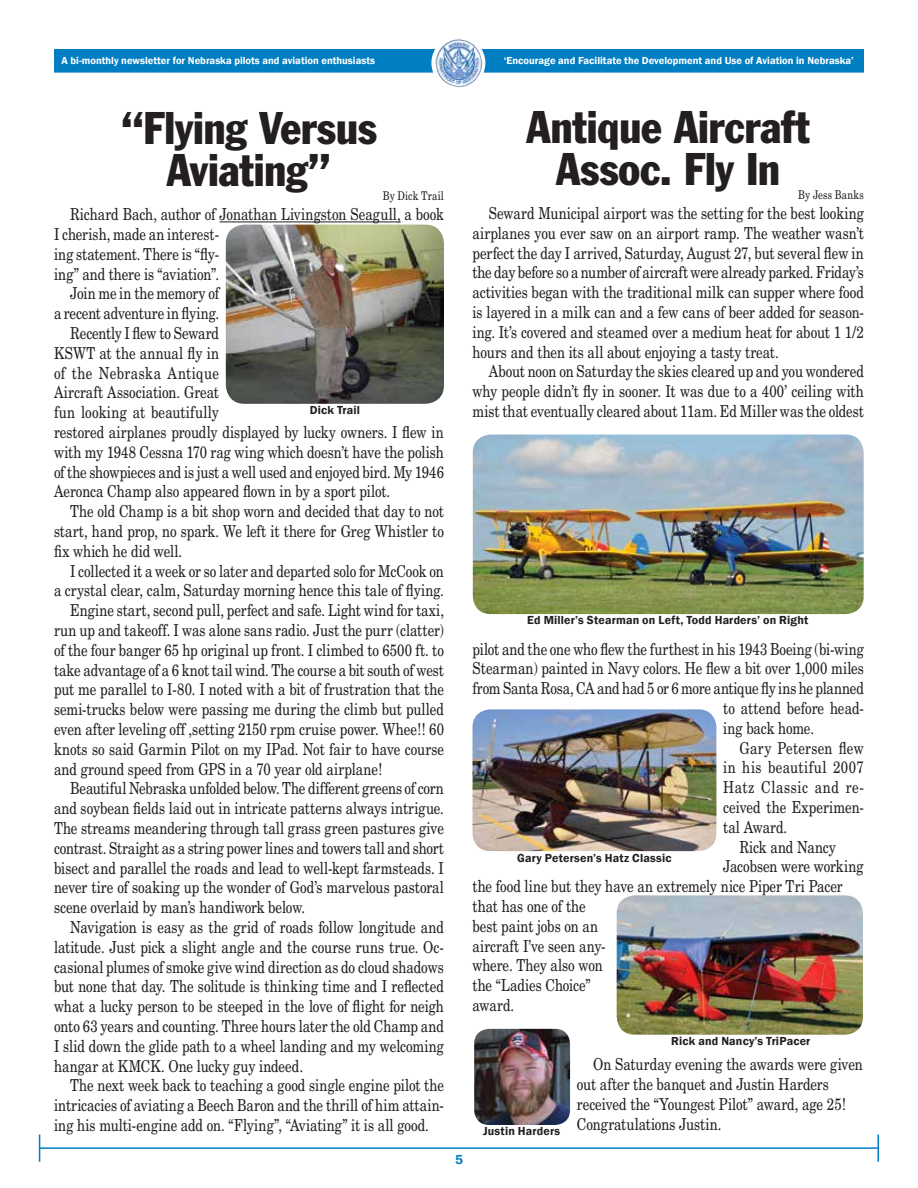
<style>
.page{position:relative;width:918px;height:1188px;background:#fff}
.page>*{position:absolute;margin:0;border:0;box-sizing:border-box;transform-origin:0 0}
.t1{font:condensed 45px/42px "Franklin Gothic";letter-spacing:-.005em;color:#231f20;text-align:center}
.t2{font:16.5px/19.8px "New Century Schlbk";color:#231f20;text-align:justify;scale:.8 1}
.t3{font:16.5px "New Century Schlbk";letter-spacing:.02em;color:#231f20;scale:.8 1}
.t4{font:16.5px "New Century Schlbk";letter-spacing:.03em;color:#231f20;scale:.8 1}
.t5{font:16.5px "New Century Schlbk";letter-spacing:.04em;color:#231f20;scale:.8 1}
.t6{font:16.5px "New Century Schlbk";letter-spacing:.045em;color:#231f20;scale:.8 1}
.t7{font:600 13.5px "Franklin Gothic";color:#007ec4}
.t8{font:600 12px "Franklin Gothic";letter-spacing:.015em;color:#231f20}
.t9{font:12px "New Century Schlbk";letter-spacing:.015em;color:#231f20;scale:.8 1}
.t10{font:600 10.5px "Franklin Gothic";color:#fff}
</style>
<div class="page">
<hr style="left:40px;top:1147px;width:838px;height:2px;background:#007ec4">
<svg style="left:39px;top:1134px;width:1px;height:28px"></svg>
<hr style="left:877px;top:1134px;width:2px;height:28px;background:#007ec4">
<div style="left:54px;top:49px;width:810px;height:24px;background:#007ec4;border:2px solid #007ec4"></div>
<svg style="left:432px;top:37px;width:53px;height:52px"></svg>
<div style="left:431px;top:36px;width:54px;height:54px;border:2px solid #fff;border-radius:50%"></div>
<img style="left:436px;top:39px;width:45px;height:48px">
<hr style="left:220px;top:222px;width:181px;height:1px;background:#231f20">
<img style="left:226px;top:225px;width:218px;height:179px">
<img style="left:473px;top:435px;width:391px;height:179px">
<img style="left:472px;top:709px;width:244px;height:142px">
<img style="left:617px;top:895px;width:246px;height:140px">
<img style="left:474px;top:1029px;width:96px;height:96px">
<p class="t10" style="left:62px;top:54px;width:315px">A bi-monthly newsletter for Nebraska pilots and aviation enthusiasts</p>
<p class="t10" style="left:504px;top:54px;width:352px">‘Encourage and Facilitate the Development and Use of Aviation in Nebraska’</p>
<h1 class="t1" style="left:121px;top:106px;width:257px">“Flying Versus<br>Aviating”</h1>
<p class="t9" style="left:383px;top:189px;width:78px">By Dick Trail</p>
<p class="t2" style="left:70px;top:204px;width:469px">Richard Bach, author of Jonathan Livingston Seagull, a book</p>
<p class="t2" style="left:54px;top:224px;width:208px">I cherish, made an interest-</p>
<p class="t2" style="left:54px;top:244px;width:208px">ing statement. There is “fly-</p>
<p class="t2" style="left:54px;top:264px;width:208px">ing” and there is “aviation”.</p>
<p class="t2" style="left:70px;top:284px;width:188px">Join me in the memory of</p>
<p class="t2" style="left:54px;top:303px;width:208px">a recent adventure in flying.</p>
<p class="t2" style="left:70px;top:323px;width:188px">Recently I flew to Seward</p>
<p class="t2" style="left:54px;top:343px;width:208px">KSWT at the annual fly in</p>
<p class="t4" style="left:54px;top:363px;width:208px">of the Nebraska Antique</p>
<p class="t2" style="left:54px;top:383px;width:208px">Aircraft Association. Great</p>
<p class="t3" style="left:54px;top:402px;width:208px">fun looking at beautifully</p>
<p class="t2" style="left:54px;top:422px;width:489px">restored airplanes proudly displayed by lucky owners. I flew in</p>
<p class="t2" style="left:54px;top:442px;width:489px">with my 1948 Cessna 170 rag wing which doesn’t have the polish</p>
<p class="t2" style="left:54px;top:462px;width:489px">of the showpieces and is just a well used and enjoyed bird. My 1946</p>
<p class="t2" style="left:54px;top:482px;width:422px">Aeronca Champ also appeared flown in by a sport pilot.</p>
<p class="t2" style="left:70px;top:501px;width:469px">The old Champ is a bit shop worn and decided that day to not</p>
<p class="t2" style="left:54px;top:521px;width:489px">start, hand prop, no spark. We left it there for Greg Whistler to</p>
<p class="t2" style="left:54px;top:541px;width:162px">fix which he did well.</p>
<p class="t2" style="left:70px;top:561px;width:469px">I collected it a week or so later and departed solo for McCook on</p>
<p class="t2" style="left:54px;top:581px;width:489px">a crystal clear, calm, Saturday morning hence this tale of flying.</p>
<p class="t2" style="left:70px;top:600px;width:469px">Engine start, second pull, perfect and safe. Light wind for taxi,</p>
<p class="t2" style="left:54px;top:620px;width:489px">run up and takeoff. I was alone sans radio. Just the purr (clatter)</p>
<p class="t2" style="left:54px;top:640px;width:489px">of the four banger 65 hp original up front. I climbed to 6500 ft. to</p>
<p class="t2" style="left:54px;top:660px;width:489px">take advantage of a 6 knot tail wind. The course a bit south of west</p>
<p class="t2" style="left:54px;top:680px;width:489px">put me parallel to I-80. I noted with a bit of frustration that the</p>
<p class="t2" style="left:54px;top:699px;width:489px">semi-trucks below were passing me during the climb but pulled</p>
<p class="t2" style="left:54px;top:719px;width:489px">even after leveling off ,setting 2150 rpm cruise power. Whee!! 60</p>
<p class="t2" style="left:54px;top:739px;width:489px">knots so said Garmin Pilot on my IPad. Not fair to have course</p>
<p class="t2" style="left:54px;top:759px;width:412px">and ground speed from GPS in a 70 year old airplane!</p>
<p class="t2" style="left:70px;top:779px;width:469px">Beautiful Nebraska unfolded below. The different greens of corn</p>
<p class="t2" style="left:54px;top:798px;width:489px">and soybean fields laid out in intricate patterns always intrigue.</p>
<p class="t2" style="left:54px;top:818px;width:489px">The streams meandering through tall grass green pastures give</p>
<p class="t2" style="left:54px;top:838px;width:489px">contrast. Straight as a string power lines and towers tall and short</p>
<p class="t2" style="left:54px;top:858px;width:489px">bisect and parallel the roads and lead to well-kept farmsteads. I</p>
<p class="t2" style="left:54px;top:878px;width:489px">never tire of soaking up the wonder of God’s marvelous pastoral</p>
<p class="t2" style="left:54px;top:897px;width:316px">scene overlaid by man’s handiwork below.</p>
<p class="t2" style="left:70px;top:917px;width:469px">Navigation is easy as the grid of roads follow longitude and</p>
<p class="t2" style="left:54px;top:937px;width:489px">latitude. Just pick a slight angle and the course runs true. Oc-</p>
<p class="t2" style="left:54px;top:957px;width:489px">casional plumes of smoke give wind direction as do cloud shadows</p>
<p class="t2" style="left:54px;top:977px;width:489px">but none that day. The solitude is thinking time and I reflected</p>
<p class="t2" style="left:54px;top:996px;width:489px">what a lucky person to be steeped in the love of flight for neigh</p>
<p class="t2" style="left:54px;top:1016px;width:489px">onto 63 years and counting. Three hours later the old Champ and</p>
<p class="t2" style="left:54px;top:1036px;width:489px">I slid down the glide path to a wheel landing and my welcoming</p>
<p class="t2" style="left:54px;top:1056px;width:313px">hangar at KMCK. One lucky guy indeed.</p>
<p class="t2" style="left:70px;top:1076px;width:469px">The next week back to teaching a good single engine pilot the</p>
<p class="t2" style="left:54px;top:1095px;width:489px">intricacies of aviating a Beech Baron and the thrill of him attain-</p>
<p class="t2" style="left:54px;top:1115px;width:470px">ing his multi-engine add on. “Flying”, “Aviating” it is all good.</p>
<p class="t8" style="left:310px;top:402px;width:52px">Dick Trail</p>
<h1 class="t1" style="left:527px;top:105px;width:285px">Antique Aircraft<br>Assoc. Fly In</h1>
<p class="t9" style="left:798px;top:188px;width:84px">By Jess Banks</p>
<p class="t2" style="left:472px;top:203px;width:491px;text-indent:16px">Seward Municipal airport was the setting for the best looking airplanes you ever saw on an airport ramp. The weather wasn’t perfect the day I arrived, Saturday, August 27, but several flew in the day before so a number of aircraft were already parked. Friday’s activities began with the traditional milk can supper where food is layered in a milk can and a few cans of beer added for season&shy;ing. It’s covered and steamed over a medium heat for about 1 1/2 hours and then its all about enjoying a tasty treat.</p>
<p class="t2" style="left:472px;top:362px;width:491px;text-indent:16px">About noon on Saturday the skies cleared up and you wondered why people didn’t fly in sooner. It was due to a 400’ ceiling with mist that eventually cleared about 11am. Ed Miller was the oldest</p>
<p class="t8" style="left:527px;top:612px;width:283px">Ed Miller’s Stearman on Left, Todd Harders’ on Right</p>
<p class="t2" style="left:472px;top:639px;width:491px">pilot and the one who flew the furthest in his 1943 Boeing (bi-wing</p>
<p class="t2" style="left:472px;top:659px;width:491px">Stearman) painted in Navy colors. He flew a bit over 1,000 miles</p>
<p class="t2" style="left:472px;top:678px;width:491px">from Santa Rosa, CA and had 5 or 6 more antique fly ins he planned</p>
<p class="t2" style="left:723px;top:698px;width:178px">to attend before head-</p>
<p class="t2" style="left:723px;top:718px;width:115px">ing back home.</p>
<p class="t3" style="left:739px;top:738px;width:157px">Gary Petersen flew</p>
<p class="t5" style="left:723px;top:758px;width:178px">in his beautiful 2007</p>
<p class="t6" style="left:723px;top:777px;width:178px">Hatz Classic and re-</p>
<p class="t2" style="left:723px;top:797px;width:178px">ceived the Experimen-</p>
<p class="t2" style="left:723px;top:817px;width:82px">tal Award.</p>
<p class="t2" style="left:739px;top:837px;width:122px">Rick and Nancy</p>
<p class="t2" style="left:723px;top:857px;width:177px">Jacobsen were working</p>
<p class="t2" style="left:472px;top:876px;width:464px">the food line but they have an extremely nice Piper Tri Pacer</p>
<p class="t2" style="left:472px;top:896px;width:143px">that has one of the</p>
<p class="t2" style="left:472px;top:916px;width:159px">best paint jobs on an</p>
<p class="t2" style="left:472px;top:936px;width:168px">aircraft I’ve seen any-</p>
<p class="t2" style="left:472px;top:956px;width:165px">where. They also won</p>
<p class="t2" style="left:472px;top:975px;width:149px">the “Ladies Choice”</p>
<p class="t2" style="left:472px;top:995px;width:54px">award.</p>
<p class="t8" style="left:517px;top:851px;width:156px">Gary Petersen’s Hatz Classic</p>
<p class="t7" style="left:455px;top:1151px;width:9px">5</p>
<p class="t8" style="left:483px;top:1124px;width:79px">Justin Harders</p>
<p class="t8" style="left:671px;top:1034px;width:141px">Rick and Nancy’s TriPacer</p>
<p class="t2" style="left:577px;top:1055px;width:359px;text-align:left;text-indent:16px">On Saturday evening the awards were given out after the banquet and Justin Harders received the “Youngest Pilot” award, age 25!<br>Congratulations Justin.</p>
</div>
